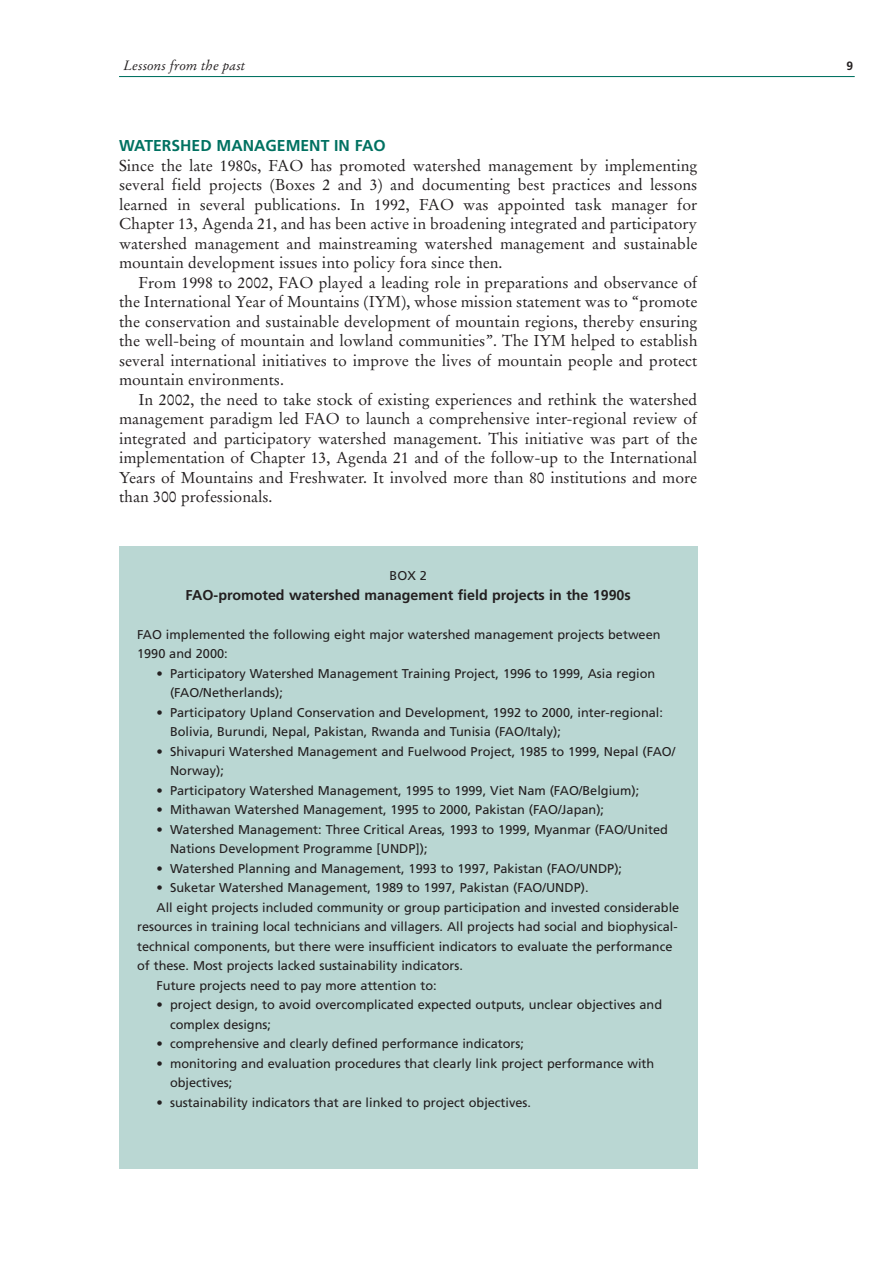
<style>
.page{position:relative;width:893px;height:1263px;background:#fff}
.page>*{position:absolute;margin:0;border:0;box-sizing:border-box;transform-origin:0 0}
.NewPara{font:15.75px/19.5px "Stempel Garamond LT Std";color:#231f20;text-align:justify}
.NewPara_1{font:15.75px/19.5px "Stempel Garamond LT Std";color:#231f20;text-align:justify}
.Heading_2{font:700 15.75px "Frutiger LT Std";color:#007161}
.BoxTitle{font:700 14.25px "Frutiger LT Std";color:#231f20}
.t1{font:italic 13.5px "Stempel Garamond LT Std";color:#231f20}
.BoxBulletList_1{font:12.75px/19.5px "Frutiger LT Std";color:#231f20}
.BoxNewPara{font:12.75px/19.5px "Frutiger LT Std";color:#231f20}
.BoxNewPara_1{font:12.75px/19.5px "Frutiger LT Std";color:#231f20}
.BoxNo{font:12.75px "Frutiger LT Std";color:#231f20}
</style>
<div class="page">
<hr style="left:119px;top:76px;width:736px;height:1px;background:#007161">
<div style="left:119px;top:546px;width:578px;height:623px;background:#bad7d3"></div>
<p class="t1" style="left:123px;top:57px;width:124px">Lessons from the past</p>
<p class="Heading_2" style="left:119px;top:137px;width:247px">Watershed management in FAO</p>
<p class="NewPara_1" style="left:119px;top:156px;width:580px">Since the late 1980s, FAO has promoted watershed management by implementing several field projects (Boxes 2 and 3) and documenting best practices and lessons learned in several publications. In 1992, FAO was appointed task manager for Chapter 13, Agenda 21, and has been active in broadening integrated and participatory watershed management and mainstreaming watershed management and sustainable mountain development issues into policy fora since then.</p>
<p class="NewPara" style="left:119px;top:273px;width:580px;text-indent:19px">From 1998 to 2002, FAO played a leading role in preparations and observance of the International Year of Mountains (IYM), whose mission statement was to “promote the conservation and sustainable development of mountain regions, thereby ensuring the well-being of mountain and lowland communities”. The IYM helped to establish several international initiatives to improve the lives of mountain people and protect mountain environments.</p>
<p class="NewPara" style="left:119px;top:390px;width:580px;text-indent:19px">In 2002, the need to take stock of existing experiences and rethink the watershed management paradigm led FAO to launch a comprehensive inter-regional review of integrated and participatory watershed management. This initiative was part of the implementation of Chapter 13, Agenda 21 and of the follow-up to the International Years of Mountains and Freshwater. It involved more than 80 institutions and more than 300 professionals.</p>
<p class="BoxNo" style="left:390px;top:568px;width:39px">Box 2</p>
<p class="BoxTitle" style="left:186px;top:586px;width:10px">FAO</p>
<p class="BoxTitle" style="left:214px;top:586px;width:419px">-promoted watershed management field projects in the 1990s</p>
<p class="BoxNewPara_1" style="left:137px;top:625px;width:525px">FAO implemented the following eight major watershed management projects between<br>1990 and 2000:</p>
<p class="BoxBulletList_1" style="left:170px;top:664px;width:487px;text-indent:-14px">• Participatory Watershed Management Training Project, 1996 to 1999, Asia region (FAO/Netherlands);</p>
<p class="BoxBulletList_1" style="left:170px;top:703px;width:494px;text-indent:-14px">• Participatory Upland Conservation and Development, 1992 to 2000, inter-regional:<br>Bolivia, Burundi, Nepal, Pakistan, Rwanda and Tunisia (FAO/Italy);</p>
<p class="BoxBulletList_1" style="left:170px;top:742px;width:507px;text-indent:-14px">• Shivapuri Watershed Management and Fuelwood Project, 1985 to 1999, Nepal (FAO/<br>Norway);</p>
<p class="BoxBulletList_1" style="left:157px;top:781px;width:484px">• Participatory Watershed Management, 1995 to 1999, Viet Nam (FAO/Belgium);</p>
<p class="BoxBulletList_1" style="left:157px;top:800px;width:449px">• Mithawan Watershed Management, 1995 to 2000, Pakistan (FAO/Japan);</p>
<p class="BoxBulletList_1" style="left:170px;top:820px;width:499px;text-indent:-14px">• Watershed Management: Three Critical Areas, 1993 to 1999, Myanmar (FAO/United<br>Nations Development Programme [UNDP]);</p>
<p class="BoxBulletList_1" style="left:157px;top:859px;width:467px">• Watershed Planning and Management, 1993 to 1997, Pakistan (FAO/UNDP);</p>
<p class="BoxBulletList_1" style="left:157px;top:878px;width:433px">• Suketar Watershed Management, 1989 to 1997, Pakistan (FAO/UNDP).</p>
<p class="BoxNewPara" style="left:137px;top:898px;width:544px;text-indent:19px">All eight projects included community or group participation and invested considerable resources in training local technicians and villagers. All projects had social and biophysical&shy;technical components, but there were insufficient indicators to evaluate the performance of these. Most projects lacked sustainability indicators.</p>
<p class="BoxNewPara" style="left:157px;top:976px;width:282px">Future projects need to pay more attention to:</p>
<p class="BoxBulletList_1" style="left:170px;top:995px;width:494px;text-indent:-14px">• project design, to avoid overcomplicated expected outputs, unclear objectives and complex designs;</p>
<p class="BoxBulletList_1" style="left:157px;top:1034px;width:369px">• comprehensive and clearly defined performance indicators;</p>
<p class="BoxBulletList_1" style="left:170px;top:1054px;width:486px;text-indent:-14px">• monitoring and evaluation procedures that clearly link project performance with objectives;</p>
<p class="BoxBulletList_1" style="left:157px;top:1093px;width:376px">• sustainability indicators that are linked to project objectives.</p>
</div>
